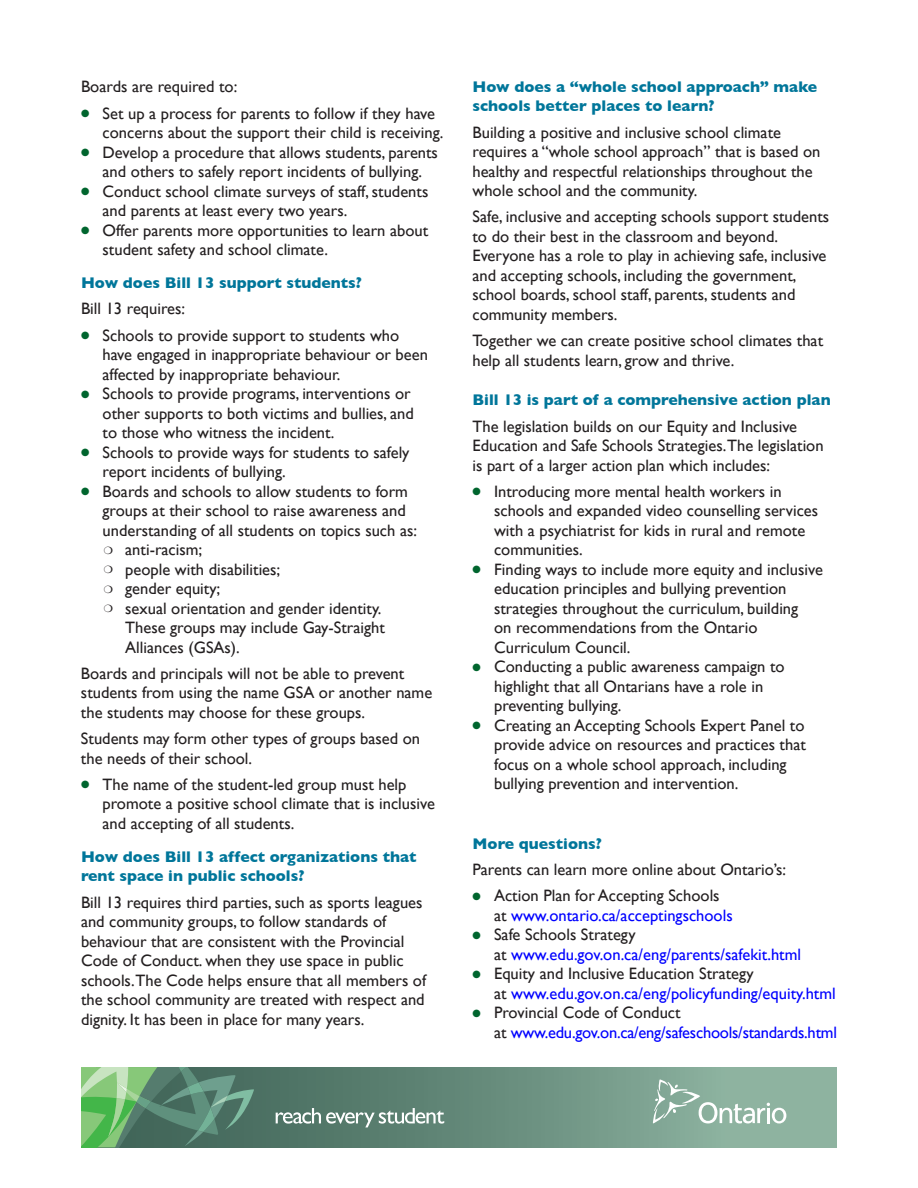
<style>
.page{position:relative;width:918px;height:1188px;background:#fff}
.page>*{position:absolute;margin:0;border:0;box-sizing:border-box;transform-origin:0 0}
.t1{font:16.5px/19.5px "Gill Sans";color:#231f20}
.t2{font:16.5px/19.5px "Gill Sans";color:#00f}
.t3{font:16.5px/19.5px "Gill Sans";color:#231f20}
.t4{font:700 15.75px/19.5px "Gill Sans";color:#00769a}
.s1{color:#00652e}
.s2{color:#00f}
.s3{color:#231f20}
</style>
<div class="page">
<svg style="left:254px;top:1067px;width:583px;height:81px"></svg>
<svg style="left:81px;top:1067px;width:173px;height:81px"></svg>
<svg style="left:276px;top:1108px;width:168px;height:19px"></svg>
<svg style="left:653px;top:1079px;width:133px;height:44px"></svg>
<p class="t1" style="left:81px;top:77px;width:158px">Boards are required to:</p>
<p class="t1" style="left:103px;top:103px;width:342px;text-indent:-22px"><span class="s1">●</span> Set up a process for parents to follow if they have concerns about the support their child is receiving.</p>
<p class="t1" style="left:81px;top:142px;width:359px;text-align:center"><span class="s1">●</span> Develop a procedure that allows students, parents and others to safely report incidents of bullying.</p>
<p class="t1" style="left:103px;top:181px;width:327px;text-indent:-22px"><span class="s1">●</span> Conduct school climate surveys of staff, students and parents at least every two years.</p>
<p class="t1" style="left:103px;top:220px;width:327px;text-indent:-22px"><span class="s1">●</span> Offer parents more opportunities to learn about student safety and school climate.</p>
<p class="t4" style="left:81px;top:273px;width:283px">How does Bill 13 support students?</p>
<p class="t1" style="left:81px;top:299px;width:106px">Bill 13 requires:</p>
<p class="t1" style="left:103px;top:325px;width:327px;text-indent:-22px"><span class="s1">●</span> Schools to provide support to students who have engaged in inappropriate behaviour or been affected by inappropriate behaviour.</p>
<p class="t1" style="left:103px;top:384px;width:313px;text-indent:-22px"><span class="s1">●</span> Schools to provide programs, interventions or other supports to both victims and bullies, and to those who witness the incident.</p>
<p class="t1" style="left:103px;top:442px;width:308px;text-indent:-22px"><span class="s1">●</span> Schools to provide ways for students to safely report incidents of bullying.</p>
<p class="t1" style="left:81px;top:481px;width:328px"><span class="s1">●</span> Boards and schools to allow students to form</p>
<p class="t1" style="left:103px;top:501px;width:305px">groups at their school to raise awareness and</p>
<p class="t1" style="left:103px;top:520px;width:316px">understanding of all students on topics such as:</p>
<p class="t1" style="left:104px;top:540px;width:100px">❍ anti-racism;</p>
<p class="t1" style="left:104px;top:559px;width:178px">❍ people with disabilities;</p>
<p class="t1" style="left:104px;top:579px;width:118px">❍ gender equity;</p>
<p class="t1" style="left:104px;top:598px;width:279px">❍ sexual orientation and gender identity.</p>
<p class="t1" style="left:125px;top:618px;width:261px">These groups may include Gay-Straight</p>
<p class="t1" style="left:125px;top:637px;width:116px">Alliances (GSAs).</p>
<p class="t1" style="left:81px;top:663px;width:353px">Boards and principals will not be able to prevent students from using the name GSA or another name the students may choose for these groups.</p>
<p class="t1" style="left:81px;top:729px;width:341px">Students may form other types of groups based on the needs of their school.</p>
<p class="t1" style="left:103px;top:774px;width:334px;text-indent:-22px"><span class="s1">●</span> The name of the student-led group must help promote a positive school climate that is inclusive and accepting of all students.</p>
<p class="t4" style="left:81px;top:847px;width:337px">How does Bill 13 affect organizations that rent space in public schools?</p>
<p class="t1" style="left:81px;top:892px;width:347px">Bill 13 requires third parties, such as sports leagues and community groups, to follow standards of behaviour that are consistent with the Provincial Code of Conduct. when they use space in public schools.The Code helps ensure that all members of the school community are treated with respect and dignity. It has been in place for many years.</p>
<p class="t4" style="left:472px;top:77px;width:346px">How does a “whole school approach” make schools better places to learn?</p>
<p class="t1" style="left:472px;top:122px;width:349px">Building a positive and inclusive school climate requires a “whole school approach” that is based on healthy and respectful relationships throughout the whole school and the community.</p>
<p class="t1" style="left:472px;top:207px;width:358px">Safe, inclusive and accepting schools support students to do their best in the classroom and beyond.<br>Everyone has a role to play in achieving safe, inclusive and accepting schools, including the government, school boards, school staff, parents, students and community members.</p>
<p class="t1" style="left:472px;top:331px;width:352px">Together we can create positive school climates that help all students learn, grow and thrive.</p>
<p class="t4" style="left:472px;top:390px;width:360px">Bill 13 is part of a comprehensive action plan</p>
<p class="t1" style="left:472px;top:416px;width:353px">The legislation builds on our Equity and Inclusive<br>Education and Safe Schools Strategies.The legislation is part of a larger action plan which includes:</p>
<p class="t1" style="left:494px;top:481px;width:326px;text-indent:-22px"><span class="s1">●</span> Introducing more mental health workers in schools and expanded video counselling services with a psychiatrist for kids in rural and remote communities.</p>
<p class="t1" style="left:494px;top:559px;width:330px;text-indent:-22px"><span class="s1">●</span> Finding ways to include more equity and inclusive education principles and bullying prevention strategies throughout the curriculum, building<br>on recommendations from the Ontario Curriculum Council.</p>
<p class="t1" style="left:494px;top:657px;width:292px;text-indent:-22px"><span class="s1">●</span> Conducting a public awareness campaign to highlight that all Ontarians have a role in preventing bullying.</p>
<p class="t1" style="left:494px;top:715px;width:313px;text-indent:-22px"><span class="s1">●</span> Creating an Accepting Schools Expert Panel to provide advice on resources and practices that focus on a whole school approach, including bullying prevention and intervention.</p>
<p class="t4" style="left:472px;top:833px;width:131px">More questions?</p>
<p class="t3" style="left:472px;top:860px;width:315px">Parents can learn more online about Ontario’s:</p>
<p class="t3" style="left:494px;top:886px;width:240px;text-indent:-22px"><span class="s1">●</span> Action Plan for Accepting Schools at <span class="s2">www.ontario.ca/acceptingschools</span></p>
<p class="t2" style="left:494px;top:925px;width:309px;text-indent:-22px"><span class="s1">●</span> <span class="s3">Safe Schools Strategy<br>at</span> www.edu.gov.on.ca/eng/parents/safekit.html</p>
<p class="t2" style="left:494px;top:964px;width:343px;text-indent:-22px"><span class="s1">●</span> <span class="s3">Equity and Inclusive Education Strategy<br>at</span> www.edu.gov.on.ca/eng/policyfunding/equity.html</p>
<p class="t2" style="left:494px;top:1003px;width:344px;text-indent:-22px"><span class="s1">●</span> <span class="s3">Provincial Code of Conduct<br>at</span> www.edu.gov.on.ca/eng/safeschools/standards.html</p>
</div>
